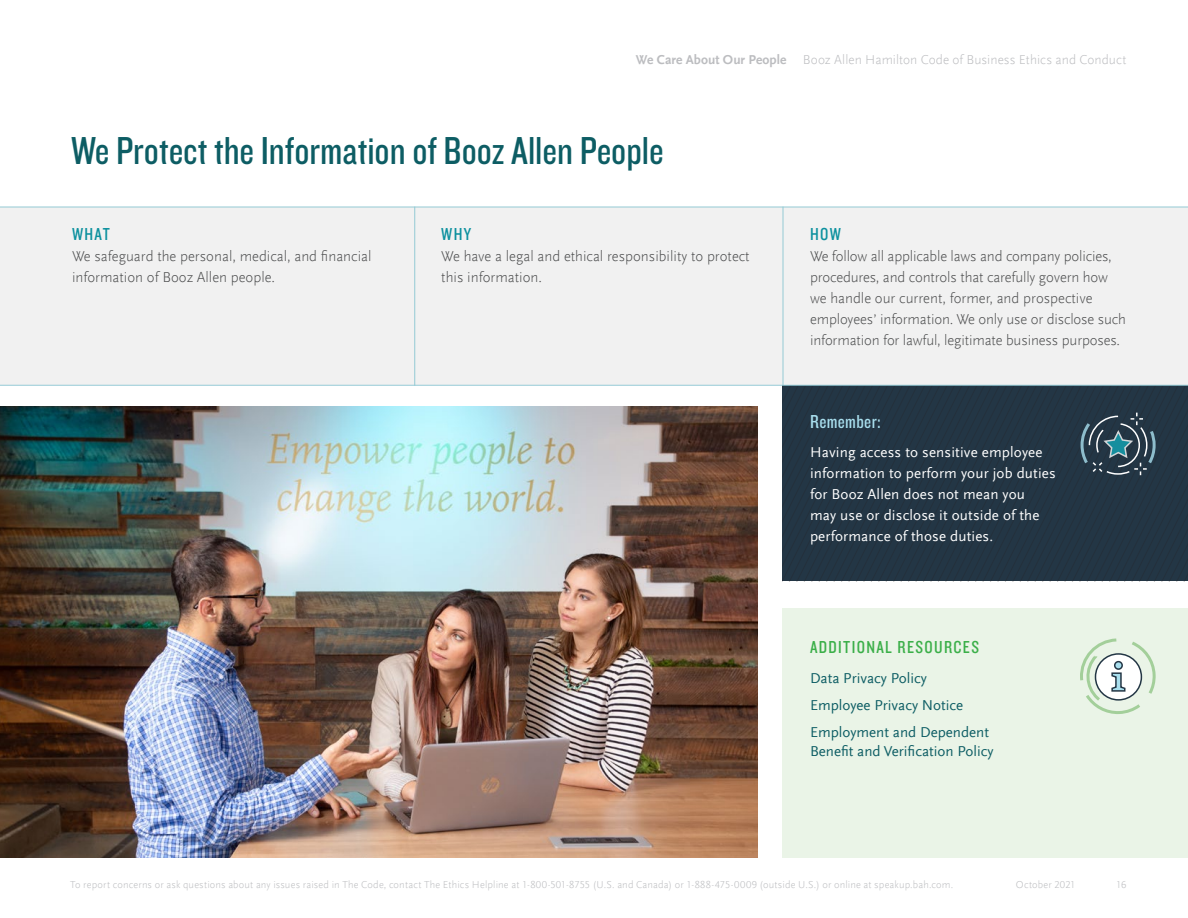
<style>
.page{position:relative;width:1188px;height:918px;background:#fff}
.page>*{position:absolute;margin:0;border:0;box-sizing:border-box;transform-origin:0 0}
.t1{font:40.5px "Knockout 29 Junior Ltweight";color:#0d5d64}
.Body{font:19.5px "Knockout 29 Junior Ltweight";letter-spacing:.02em;color:#a9dfee}
.t2{font:18px "Knockout 29 Junior Ltweight";letter-spacing:.075em;color:#3baf49}
.t3{font:18px "Knockout 29 Junior Ltweight";letter-spacing:.075em;color:#0d919f}
.Body-2{font:300 15px/21px "Scala Sans Offc";letter-spacing:-.01em;color:#4b4c4d}
.Body-3{font:15px/21px "Scala Sans Offc";letter-spacing:.01em;color:#fff}
.additional_resources{font:15px/19.5px "Scala Sans Offc";color:#0d5d64}
.t4{font:300 13.5px "Scala Sans Offc";letter-spacing:.005em;color:#bcbdc0}
.t5{font:700 13.5px "Scala Sans Offc";color:#bcbdc0}
.t6{font:300 10.5px "Scala Sans Offc";letter-spacing:.015em;color:#bcbdc0}
</style>
<div class="page">
<img style="left:0;top:406px;width:758px;height:452px">
<div style="left:0;top:207px;width:1188px;height:178px;background:#f1f1f1"></div>
<hr style="left:414px;top:207px;width:1px;height:179px;background:#94cad5">
<hr style="left:783px;top:207px;width:1px;height:179px;background:#94cad5">
<div style="left:783px;top:386px;width:405px;height:195px;background:#233645"></div>
<div style="left:783px;top:608px;width:405px;height:250px;background:#eaf4e7"></div>
<svg style="left:1080px;top:638px;width:74px;height:76px"></svg>
<div style="left:1115px;top:662px;width:7px;height:7px;background:#a9dfee;border-radius:50%"></div>
<div style="left:1114px;top:661px;width:9px;height:9px;border:2px solid #233645;border-radius:50%"></div>
<hr style="left:0;top:207px;width:1188px;height:1px;background:#94cad5">
<hr style="left:0;top:385px;width:1188px;height:1px;background:#94cad5">
<p class="t5" style="left:636px;top:52px;width:152px">We Care About Our People</p>
<p class="t4" style="left:803px;top:52px;width:325px">Booz Allen Hamilton Code of Business Ethics and Conduct</p>
<h2 class="t1" style="left:71px;top:124px;width:594px">We Protect the Information of Booz Allen People</h2>
<h3 class="t3" style="left:72px;top:222px;width:40px">WHAT</h3>
<p class="Body-2" style="left:72px;top:246px;width:301px">We safeguard the personal, medical, and financial information of Booz Allen people.</p>
<h3 class="t3" style="left:441px;top:222px;width:31px">WHY</h3>
<p class="Body-2" style="left:441px;top:246px;width:310px">We have a legal and ethical responsibility to protect this information.</p>
<h3 class="t3" style="left:810px;top:222px;width:32px">HOW</h3>
<p class="Body-2" style="left:810px;top:246px;width:318px">We follow all applicable laws and company policies, procedures, and controls that carefully govern how we handle our current, former, and prospective employees’ information. We only use or disclose such information for lawful, legitimate business purposes.</p>
<p class="Body" style="left:810px;top:409px;width:72px">Remember:</p>
<p class="Body-3" style="left:810px;top:442px;width:247px">Having access to sensitive employee information to perform your job duties for Booz Allen does not mean you<br>may use or disclose it outside of the performance of those duties.</p>
<h3 class="t2" style="left:810px;top:635px;width:171px">ADDITIONAL RESOURCES</h3>
<p class="additional_resources" style="left:810px;top:669px;width:118px">Data Privacy Policy</p>
<p class="additional_resources" style="left:810px;top:696px;width:155px">Employee Privacy Notice</p>
<p class="additional_resources" style="left:810px;top:723px;width:185px">Employment and Dependent<br>Benefit and Verification Policy</p>
<p class="t6" style="left:70px;top:879px;width:885px">To report concerns or ask questions about any issues raised in The Code, contact The Ethics Helpline at 1-800-501-8755 (U.S. and Canada) or 1-888-475-0009 (outside U.S.) or online at speakup.bah.com.</p>
<p class="t6" style="left:1016px;top:879px;width:61px">October 2021</p>
<p class="t6" style="left:1116px;top:879px;width:12px">16</p>
</div>
